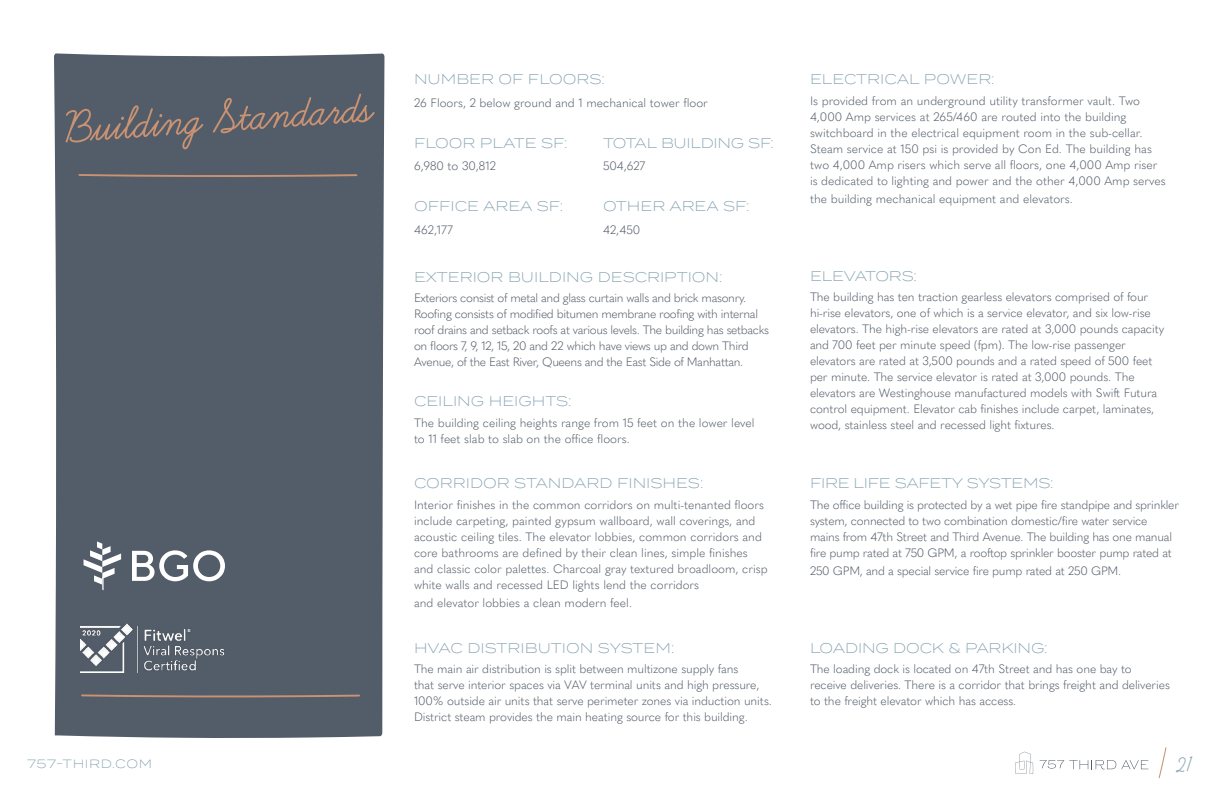
<style>
.page{position:relative;width:1224px;height:792px;background:#fff}
.page>*{position:absolute;margin:0;border:0;box-sizing:border-box;transform-origin:0 0}
.t1{font:700 49px "Learning Curve";color:#c99272}
.t2{font:300 14px "Termina";color:#86a3b1}
.t3{font:300 14px "Termina";letter-spacing:-.02em;color:#86a3b1}
.t4{font:300 12px/16px "Quasimoda";letter-spacing:-.01em;color:#535d69}
.t5{font:300 12px/16px "Quasimoda";letter-spacing:-.03em;color:#535d69}
.t6{font:300 12px "Termina";letter-spacing:.05em;color:#86a3b1}
</style>
<div class="page">
<svg style="left:1015px;top:752px;width:18px;height:22px"></svg>
<svg style="left:1040px;top:760px;width:108px;height:9px"></svg>
<svg style="left:1159px;top:747px;width:7px;height:32px"></svg>
<div style="left:54px;top:53px;width:330px;height:685px;background:#535d69"></div>
<img style="left:81px;top:623px;width:144px;height:49px">
<svg style="left:81px;top:694px;width:279px;height:3px"></svg>
<svg style="left:78px;top:174px;width:280px;height:3px"></svg>
<svg style="left:84px;top:541px;width:37px;height:49px"></svg>
<svg style="left:132px;top:550px;width:93px;height:31px"></svg>
<h1 class="t1" style="left:64px;top:101px;width:310px;rotate:-4deg">Building Standards</h1>
<p class="t6" style="left:27px;top:756px;width:127px">757-THIRD.COM</p>
<p class="t2" style="left:414px;top:69px;width:192px">NUMBER OF FLOORS:</p>
<p class="t4" style="left:414px;top:94px;width:295px">26 Floors, 2 below ground and 1 mechanical tower floor</p>
<p class="t2" style="left:414px;top:133px;width:155px">FLOOR PLATE SF:</p>
<p class="t4" style="left:414px;top:157px;width:83px">6,980 to 30,812</p>
<p class="t3" style="left:603px;top:133px;width:173px">TOTAL BUILDING SF:</p>
<p class="t4" style="left:603px;top:157px;width:44px">504,627</p>
<p class="t2" style="left:414px;top:196px;width:151px">OFFICE AREA SF:</p>
<p class="t4" style="left:414px;top:221px;width:40px">462,177</p>
<p class="t2" style="left:603px;top:196px;width:148px">OTHER AREA SF:</p>
<p class="t4" style="left:603px;top:221px;width:39px">42,450</p>
<p class="t2" style="left:414px;top:267px;width:310px">EXTERIOR BUILDING DESCRIPTION:</p>
<p class="t5" style="left:414px;top:289px;width:357px">Exteriors consist of metal and glass curtain walls and brick masonry.<br>Roofing consists of modified bitumen membrane roofing with internal roof drains and setback roofs at various levels. The building has setbacks on floors 7, 9, 12, 15, 20 and 22 which have views up and down Third Avenue, of the East River, Queens and the East Side of Manhattan.</p>
<p class="t2" style="left:414px;top:391px;width:159px">CEILING HEIGHTS:</p>
<p class="t4" style="left:414px;top:414px;width:342px">The building ceiling heights range from 15 feet on the lower level to 11 feet slab to slab on the office floors.</p>
<p class="t2" style="left:414px;top:473px;width:291px">CORRIDOR STANDARD FINISHES:</p>
<p class="t4" style="left:414px;top:496px;width:355px">Interior finishes in the common corridors on multi-tenanted floors include carpeting, painted gypsum wallboard, wall coverings, and acoustic ceiling tiles. The elevator lobbies, common corridors and core bathrooms are defined by their clean lines, simple finishes and classic color palettes. Charcoal gray textured broadloom, crisp white walls and recessed LED lights lend the corridors</p>
<p class="t4" style="left:414px;top:594px;width:220px">and elevator lobbies a clean modern feel.</p>
<p class="t2" style="left:414px;top:638px;width:262px">HVAC DISTRIBUTION SYSTEM:</p>
<p class="t4" style="left:414px;top:660px;width:359px">The main air distribution is split between multizone supply fans<br>that serve interior spaces via VAV terminal units and high pressure, 100% outside air units that serve perimeter zones via induction units.<br>District steam provides the main heating source for this building.</p>
<p class="t2" style="left:810px;top:69px;width:186px">ELECTRICAL POWER:</p>
<p class="t4" style="left:810px;top:92px;width:357px">Is provided from an underground utility transformer vault. Two 4,000 Amp services at 265/460 are routed into the building switchboard in the electrical equipment room in the sub-cellar.<br>Steam service at 150 psi is provided by Con Ed. The building has two 4,000 Amp risers which serve all floors, one 4,000 Amp riser is dedicated to lighting and power and the other 4,000 Amp serves</p>
<p class="t4" style="left:810px;top:190px;width:264px">the building mechanical equipment and elevators.</p>
<p class="t2" style="left:810px;top:266px;width:108px">ELEVATORS:</p>
<p class="t4" style="left:810px;top:288px;width:356px">The building has ten traction gearless elevators comprised of four hi-rise elevators, one of which is a service elevator, and six low-rise elevators. The high-rise elevators are rated at 3,000 pounds capacity and 700 feet per minute speed (fpm). The low-rise passenger elevators are rated at 3,500 pounds and a rated speed of 500 feet per minute. The service elevator is rated at 3,000 pounds. The elevators are Westinghouse manufactured models with Swift Futura control equipment. Elevator cab finishes include carpet, laminates, wood, stainless steel and recessed light fixtures.</p>
<p class="t3" style="left:810px;top:473px;width:245px">FIRE LIFE SAFETY SYSTEMS:</p>
<p class="t4" style="left:810px;top:496px;width:371px">The office building is protected by a wet pipe fire standpipe and sprinkler system, connected to two combination domestic/fire water service mains from 47th Street and Third Avenue. The building has one manual fire pump rated at 750 GPM, a rooftop sprinkler booster pump rated at</p>
<p class="t4" style="left:810px;top:562px;width:313px">250 GPM, and a special service fire pump rated at 250 GPM.</p>
<p class="t2" style="left:810px;top:638px;width:239px">LOADING DOCK &amp; PARKING:</p>
<p class="t4" style="left:810px;top:660px;width:361px">The loading dock is located on 47th Street and has one bay to receive deliveries. There is a corridor that brings freight and deliveries to the freight elevator which has access.</p>
</div>
